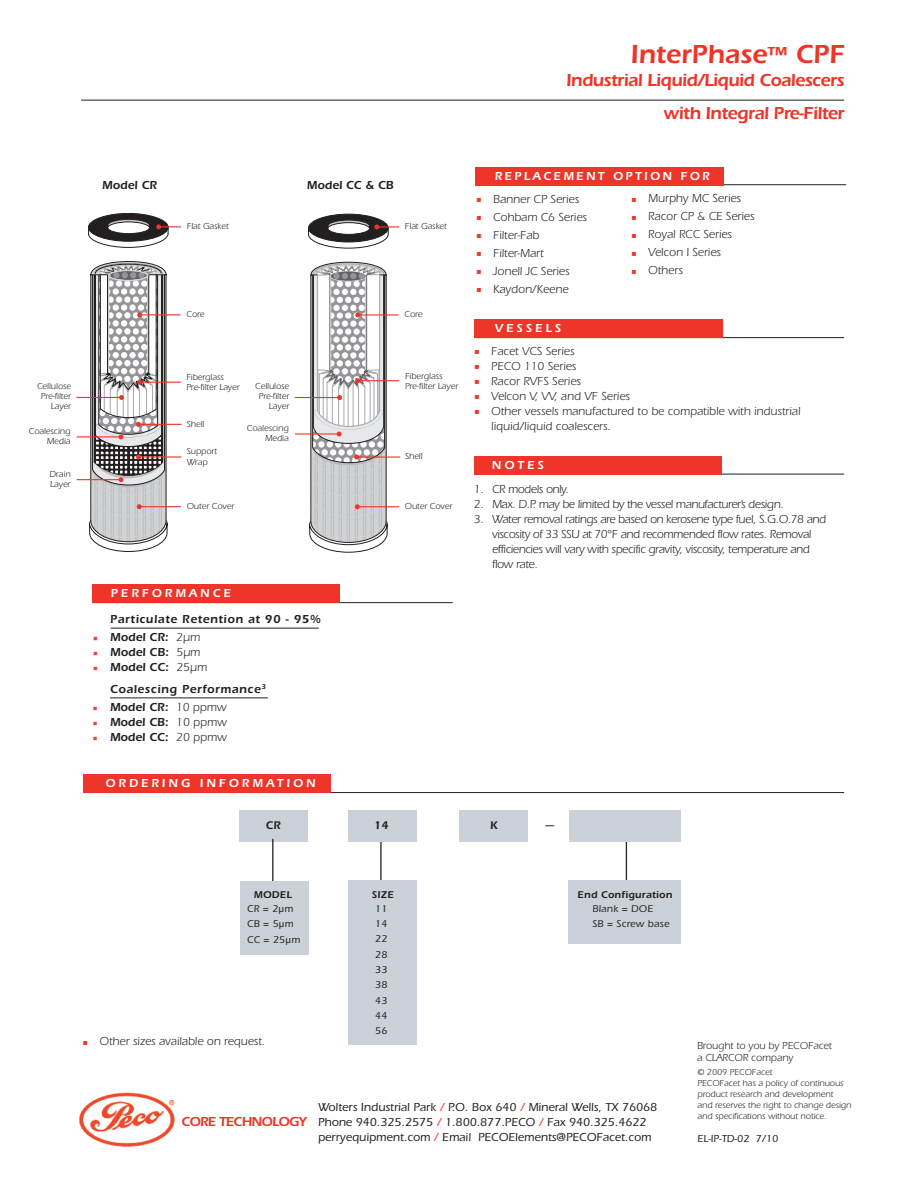
<style>
.page{position:relative;width:918px;height:1188px;background:#fff}
.page>*{position:absolute;margin:0;border:0;box-sizing:border-box;transform-origin:0 0}
.t1{font:600 27px "Itc Eras";color:#ee3529}
.t2{font:600 18px/33px "Itc Eras";letter-spacing:-.03em;color:#ee3529;text-align:right}
.t3{font:900 17.85px "Itc Eras";color:#231f20}
.t4{font:600 13.5px "Itc Eras";letter-spacing:-.05em;color:#ee3529}
.t5{font:12px/15px "Itc Eras";color:#231f20}
.t6{font:12px/15px "Itc Eras";letter-spacing:-.03em;color:#231f20}
.t7{font:500 12px/15px "Itc Eras";color:#231f20}
.t8{font:600 12px "Itc Eras";color:#231f20}
.t9{font:600 12px/21.6px "Itc Eras";letter-spacing:.05em;color:#231f20}
.t10{font:600 12px "Itc Eras";letter-spacing:.25em;color:#fff}
.t11{font:600 12px "Itc Eras";letter-spacing:.2em;color:#fff}
.t12{font:600 11.55px "Itc Eras";color:#231f20}
.t13{font:10.5px/12px "Itc Eras";color:#231f20}
.t14{font:500 10.5px "Itc Eras";color:#231f20}
.t15{font:500 10.2px/15.3px "Itc Eras";letter-spacing:.025em;color:#231f20}
.t16{font:600 10.2px "Itc Eras";letter-spacing:.025em;color:#231f20}
.t17{font:9px/10.2px "Itc Eras";color:#231f20}
.s1{font-size:21px}
.s2{font-weight:400}
.s3{font-weight:600;color:#ee3529}
.s4{font-family:"Myriad";font-weight:400}
.s5{color:#ee3529}
</style>
<div class="page">
<img style="left:79px;top:1093px;width:96px;height:54px">
<hr style="left:476px;top:337px;width:368px;height:1px;background:#231f20">
<hr style="left:474px;top:474px;width:370px;height:1px;background:#231f20">
<hr style="left:84px;top:792px;width:760px;height:1px;background:#231f20">
<div style="left:83px;top:775px;width:248px;height:18px;background:#ee3529"></div>
<div style="left:474px;top:456px;width:247px;height:19px;background:#ee3529"></div>
<hr style="left:81px;top:100px;width:763px;height:1px;background:#231f20">
<hr style="left:626px;top:839px;width:1px;height:43px;background:#231f20">
<hr style="left:380px;top:839px;width:2px;height:43px;background:#231f20">
<div style="left:240px;top:810px;width:68px;height:31px;background:#cad1d8"></div>
<div style="left:348px;top:810px;width:69px;height:31px;background:#cad1d8"></div>
<div style="left:569px;top:810px;width:112px;height:31px;background:#cad1d8"></div>
<div style="left:348px;top:880px;width:68px;height:165px;background:#cad1d8"></div>
<hr style="left:272px;top:839px;width:1px;height:43px;background:#231f20">
<div style="left:459px;top:810px;width:69px;height:31px;background:#cad1d8"></div>
<div style="left:240px;top:881px;width:69px;height:74px;background:#cad1d8"></div>
<div style="left:569px;top:880px;width:112px;height:64px;background:#cad1d8"></div>
<div style="left:475px;top:319px;width:248px;height:19px;background:#ee3529"></div>
<hr style="left:476px;top:184px;width:370px;height:1px;background:#231f20">
<div style="left:475px;top:167px;width:249px;height:18px;background:#ee3529"></div>
<hr style="left:92px;top:602px;width:361px;height:1px;background:#231f20">
<div style="left:92px;top:585px;width:248px;height:18px;background:#ee3529"></div>
<hr style="left:111px;top:628px;width:208px;height:1px;background:#231f20">
<hr style="left:110px;top:698px;width:158px;height:1px;background:#231f20">
<div style="left:88px;top:213px;width:81px;height:29px;border:1px solid #231f20;border-radius:50%"></div>
<svg style="left:88px;top:215px;width:93px;height:33px"></svg>
<hr style="left:139px;top:314px;width:41px;height:1px;background:#ee3529">
<hr style="left:139px;top:382px;width:42px;height:1px;background:#ee3529">
<hr style="left:139px;top:506px;width:42px;height:1px;background:#ee3529">
<hr style="left:77px;top:397px;width:45px;height:1px;background:#ee3529">
<hr style="left:77px;top:436px;width:45px;height:1px;background:#ee3529">
<hr style="left:77px;top:479px;width:45px;height:1px;background:#ee3529">
<hr style="left:138px;top:456px;width:43px;height:2px;background:#ee3529">
<hr style="left:138px;top:424px;width:44px;height:1px;background:#ee3529">
<svg style="left:89px;top:261px;width:79px;height:291px"></svg>
<div style="left:308px;top:214px;width:81px;height:28px;border:1px solid #231f20;border-radius:50%"></div>
<svg style="left:308px;top:216px;width:91px;height:33px"></svg>
<hr style="left:357px;top:314px;width:42px;height:2px;background:#ee3529">
<hr style="left:357px;top:380px;width:42px;height:1px;background:#ee3529">
<hr style="left:357px;top:506px;width:42px;height:1px;background:#ee3529">
<hr style="left:295px;top:397px;width:45px;height:1px;background:#ee3529">
<hr style="left:295px;top:433px;width:45px;height:2px;background:#ee3529">
<hr style="left:356px;top:456px;width:44px;height:2px;background:#ee3529">
<svg style="left:309px;top:261px;width:80px;height:292px"></svg>
<p class="t17" style="left:37px;top:382px;width:36px;text-align:right">Cellulose<br>Pre-filter<br>Layer</p>
<p class="t17" style="left:29px;top:427px;width:43px;text-align:right">Coalescing<br>Media</p>
<p class="t17" style="left:49px;top:470px;width:23px">Drain<br>Layer</p>
<h1 class="t1" style="left:630px;top:45px;width:216px">InterPhase<span class="s1">™</span> CPF</h1>
<h2 class="t2" style="left:566px;top:65px;width:280px">Industrial Liquid/Liquid Coalescers with Integral Pre-Filter</h2>
<h3 class="t8" style="left:102px;top:181px;width:56px">Model CR</h3>
<h3 class="t8" style="left:307px;top:181px;width:88px">Model CC &amp; CB</h3>
<p class="t17" style="left:187px;top:222px;width:43px">Flat Gasket</p>
<p class="t17" style="left:405px;top:222px;width:43px">Flat Gasket</p>
<p class="t17" style="left:187px;top:310px;width:19px">Core</p>
<p class="t17" style="left:186px;top:373px;width:55px">Fiberglass<br>Pre-filter Layer</p>
<p class="t17" style="left:255px;top:382px;width:36px;text-align:right">Cellulose<br>Pre-filter<br>Layer</p>
<p class="t17" style="left:247px;top:424px;width:43px;text-align:right">Coalescing<br>Media</p>
<p class="t17" style="left:187px;top:419px;width:19px">Shell</p>
<p class="t17" style="left:187px;top:447px;width:32px;line-height:10.8px">Support<br>Wrap</p>
<p class="t17" style="left:187px;top:502px;width:49px">Outer Cover</p>
<h3 class="t10" style="left:111px;top:589px;width:122px">PERFORMANCE</h3>
<h3 class="t9" style="left:110px;top:610px;width:212px">Particulate Retention at 90 - 95%</h3>
<h3 class="t8" style="left:92px;top:633px;width:110px"><sub>•</sub> Model CR: <span class="s2">2µm</span></h3>
<h3 class="t8" style="left:92px;top:648px;width:110px"><sub>•</sub> Model CB: <span class="s2">5µm</span></h3>
<h3 class="t9" style="left:110px;top:658px;width:157px;text-indent:-18px"><sub>•</sub> Model CC: <span class="s2">25µm<br></span>Coalescing Performance<sup>3</sup></h3>
<h3 class="t8" style="left:92px;top:703px;width:136px"><sub>•</sub> Model CR: <span class="s2">10 ppmw</span></h3>
<h3 class="t8" style="left:92px;top:718px;width:137px"><sub>•</sub> Model CB: <span class="s2">10 ppmw</span></h3>
<h3 class="t8" style="left:92px;top:733px;width:137px"><sub>•</sub> Model CC: <span class="s2">20 ppmw</span></h3>
<h3 class="t10" style="left:105px;top:779px;width:212px">ORDERING INFORMATION</h3>
<p class="t17" style="left:405px;top:310px;width:19px">Core</p>
<p class="t17" style="left:405px;top:372px;width:55px">Fiberglass<br>Pre-filter Layer</p>
<p class="t17" style="left:405px;top:452px;width:19px">Shell</p>
<p class="t17" style="left:405px;top:502px;width:49px">Outer Cover</p>
<h3 class="t11" style="left:495px;top:172px;width:217px">REPLACEMENT OPTION FOR</h3>
<h3 class="t5" style="left:630px;top:192px;width:113px"><span class="s3">•</span> Murphy MC Series</h3>
<h3 class="t5" style="left:630px;top:210px;width:126px"><span class="s3">•</span> Racor CP &amp; CE Series</h3>
<h3 class="t5" style="left:630px;top:228px;width:104px"><span class="s3">•</span> Royal RCC Series</h3>
<h3 class="t5" style="left:630px;top:246px;width:92px"><span class="s3">•</span> Velcon I Series</h3>
<h3 class="t5" style="left:630px;top:264px;width:54px"><span class="s3">•</span> Others</h3>
<h3 class="t5" style="left:475px;top:193px;width:106px"><span class="s3">•</span> Banner CP Series</h3>
<h3 class="t5" style="left:475px;top:211px;width:114px"><span class="s3">•</span> Cohbam C6 Series</h3>
<h3 class="t5" style="left:475px;top:229px;width:66px"><span class="s3">•</span> Filter-Fab</h3>
<h3 class="t5" style="left:475px;top:247px;width:70px"><span class="s3">•</span> Filter-Mart</h3>
<h3 class="t5" style="left:475px;top:265px;width:96px"><span class="s3">•</span> Jonell JC Series</h3>
<h3 class="t5" style="left:475px;top:283px;width:95px"><span class="s3">•</span> Kaydon/Keene</h3>
<h3 class="t10" style="left:495px;top:324px;width:68px">VESSELS</h3>
<h3 class="t5" style="left:473px;top:345px;width:103px"><span class="s3">•</span> Facet VCS Series</h3>
<h3 class="t5" style="left:473px;top:360px;width:105px"><span class="s3">•</span> PECO 110 Series</h3>
<h3 class="t5" style="left:473px;top:375px;width:109px"><span class="s3">•</span> Racor RVFS Series</h3>
<h3 class="t5" style="left:473px;top:390px;width:158px"><span class="s3">•</span> Velcon V, VV, and VF Series</h3>
<h3 class="t5" style="left:491px;top:405px;width:311px;text-indent:-18px"><span class="s3">•</span> Other vessels manufactured to be compatible with industrial liquid/liquid coalescers.</h3>
<h3 class="t10" style="left:492px;top:461px;width:53px">NOTES</h3>
<h3 class="t6" style="left:474px;top:482px;width:96px">1. CR models only.</h3>
<h3 class="t6" style="left:474px;top:497px;width:311px">2. Max. D.P. may be limited by the vessel manufacturer’s design.</h3>
<h3 class="t6" style="left:492px;top:512px;width:335px;text-indent:-18px">3. Water removal ratings are based on kerosene type fuel, S.G.O.78 and viscosity of 33 SSU at 70°F and recommended flow rates. Removal efficiencies will vary with specific gravity, viscosity, temperature and flow rate.</h3>
<p class="t12" style="left:266px;top:822px;width:16px">CR</p>
<p class="t12" style="left:374px;top:822px;width:16px">14</p>
<h3 class="t3" style="left:546px;top:812px;width:10px">_</h3>
<p class="t12" style="left:490px;top:822px;width:9px">K</p>
<p class="t16" style="left:254px;top:891px;width:39px">MODEL</p>
<p class="t16" style="left:372px;top:891px;width:23px">SIZE</p>
<p class="t15" style="left:375px;top:902px;width:14px;text-align:justify">11<br>14<br>22<br>28<br>33<br>38<br>43<br>44<br>56</p>
<p class="t15" style="left:247px;top:902px;width:55px">CR = 2<span class="s4">µ</span>m<br>CB = 5<span class="s4">µ</span>m<br>CC = 25<span class="s4">µ</span>m</p>
<h3 class="t5" style="left:81px;top:1035px;width:185px"><span class="s3">•</span> Other sizes available on request.</h3>
<p class="t16" style="left:578px;top:891px;width:96px">End Configuration</p>
<p class="t15" style="left:592px;top:902px;width:79px">Blank = DOE<br>SB = Screw base</p>
<h3 class="t4" style="left:181px;top:1117px;width:127px">CORE TECHNOLOGY</h3>
<h3 class="t7" style="left:318px;top:1101px;width:341px">Wolters Industrial Park <span class="s5">/</span> P.O. Box 640 <span class="s5">/</span> Mineral Wells, TX 76068<br>Phone 940.325.2575 <span class="s5">/</span> 1.800.877.PECO <span class="s5">/</span> Fax 940.325.4622 perryequipment.com <span class="s5">/</span> Email PECOElements@PECOFacet.com</h3>
<p class="t13" style="left:697px;top:1040px;width:137px">Brought to you by PECOFacet a CLARCOR company</p>
<p class="t17" style="left:697px;top:1068px;width:156px;line-height:10.8px">© 2009 PECOFacet<br>PECOFacet has a policy of continuous product research and development<br>and reserves the right to change design and specifications without notice.</p>
<p class="t14" style="left:697px;top:1135px;width:82px">EL-IP-TD-02 7/10</p>
</div>
